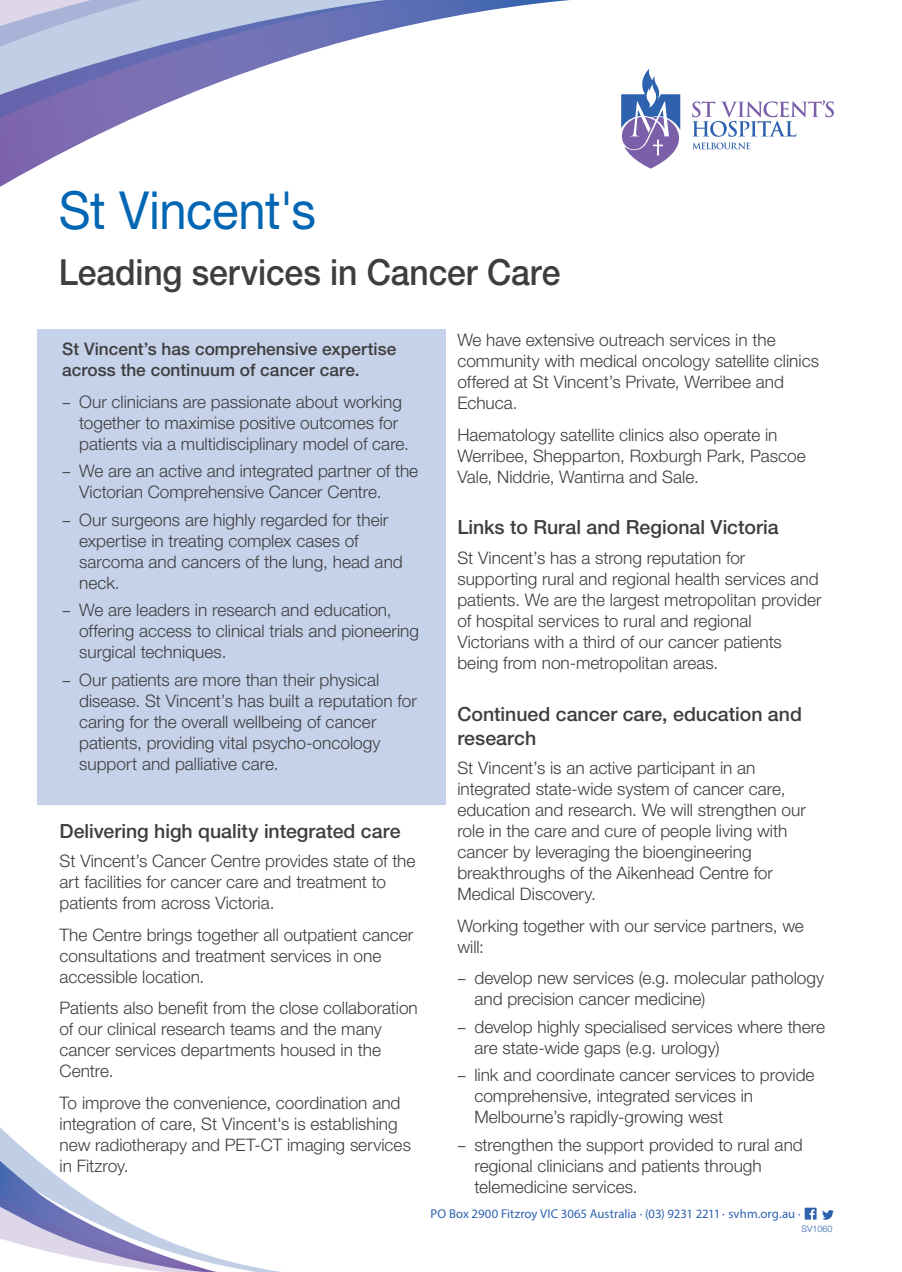
<style>
.page{position:relative;width:902px;height:1272px;background:#fff}
.page>*{position:absolute;margin:0;border:0;box-sizing:border-box;transform-origin:0 0}
.t1{font:52.5px "Helvetica Neue LT Std";letter-spacing:-.01em;color:#0166b3;scale:.93 1}
.t2{font:500 36px "Helvetica Neue LT Std";letter-spacing:-.005em;color:#3e3e3f;scale:.93 1}
.t3{font:500 19.5px/24px "Helvetica Neue LT Std";color:#3e3e3f}
.t4{font:300 17.25px/21px "Helvetica Neue LT Std";color:#3e3e3f}
.t5{font:500 17.25px/21px "Helvetica Neue LT Std";color:#3e3e3f}
.t6{font:12.75px "Myriad Pro";letter-spacing:.005em;color:#2e61ae}
.t7{font:300 9px "Helvetica Neue LT Std";color:#2e61ae}
.s1{font-family:"Myriad Pro";font-weight:400}
</style>
<div class="page">
<svg style="left:652px;top:76px;width:181px;height:92px"></svg>
<svg style="left:804px;top:1207px;width:29px;height:12px"></svg>
<svg style="left:0;top:1127px;width:274px;height:144px"></svg>
<svg style="left:0;top:0;width:652px;height:187px"></svg>
<div style="left:38px;top:329px;width:408px;height:475px;background:#c6d2ea"></div>
<h1 class="t1" style="left:59px;top:179px;width:278px">St Vincent's</h1>
<h2 class="t2" style="left:59px;top:251px;width:541px">Leading services in Cancer Care</h2>
<p class="t5" style="left:62px;top:338px;width:335px">St Vincent’s has comprehensive expertise across the continuum of cancer care.</p>
<p class="t4" style="left:79px;top:391px;width:331px;text-indent:-17px"><span class="s1">–</span> Our clinicians are passionate about working together to maximise positive outcomes for patients via a multidisciplinary model of care.</p>
<p class="t4" style="left:79px;top:460px;width:340px;text-indent:-17px"><span class="s1">–</span> We are an active and integrated partner of the<br>Victorian Comprehensive Cancer Centre.</p>
<p class="t4" style="left:79px;top:509px;width:325px;text-indent:-17px"><span class="s1">–</span> Our surgeons are highly regarded for their expertise in treating complex cases of sarcoma and cancers of the lung, head and neck.</p>
<p class="t4" style="left:79px;top:599px;width:341px;text-indent:-17px"><span class="s1">–</span> We are leaders in research and education, offering access to clinical trials and pioneering surgical techniques.</p>
<p class="t4" style="left:79px;top:668px;width:339px;text-indent:-17px"><span class="s1">–</span> Our patients are more than their physical disease. St Vincent’s has built a reputation for caring for the overall wellbeing of cancer patients, providing vital psycho-oncology support and palliative care.</p>
<p class="t3" style="left:60px;top:818px;width:342px">Delivering high quality integrated care</p>
<p class="t4" style="left:60px;top:850px;width:357px">St Vincent’s Cancer Centre provides state of the art facilities for cancer care and treatment to patients from across Victoria.</p>
<p class="t4" style="left:60px;top:923px;width:355px">The Centre brings together all outpatient cancer consultations and treatment services in one accessible location.</p>
<p class="t4" style="left:60px;top:997px;width:360px">Patients also benefit from the close collaboration of our clinical research teams and the many cancer services departments housed in the Centre.</p>
<p class="t4" style="left:60px;top:1091px;width:353px">To improve the convenience, coordination and integration of care, St Vincent's is establishing new radiotherapy and PET-CT imaging services in Fitzroy.</p>
<p class="t4" style="left:457px;top:329px;width:363px">We have extensive outreach services in the community with medical oncology satellite clinics offered at St Vincent’s Private, Werribee and Echuca.</p>
<p class="t4" style="left:457px;top:423px;width:350px">Haematology satellite clinics also operate in<br>Werribee, Shepparton, Roxburgh Park, Pascoe<br>Vale, Niddrie, Wantirna and Sale.</p>
<p class="t3" style="left:457px;top:515px;width:323px">Links to Rural and Regional Victoria</p>
<p class="t4" style="left:457px;top:547px;width:365px">St Vincent’s has a strong reputation for supporting rural and regional health services and patients. We are the largest metropolitan provider of hospital services to rural and regional Victorians with a third of our cancer patients being from non-metropolitan areas.</p>
<p class="t3" style="left:457px;top:701px;width:346px">Continued cancer care, education and research</p>
<p class="t4" style="left:457px;top:757px;width:350px">St Vincent’s is an active participant in an integrated state-wide system of cancer care, education and research. We will strengthen our role in the care and cure of people living with cancer by leveraging the bioengineering breakthroughs of the Aikenhead Centre for Medical Discovery.</p>
<p class="t4" style="left:457px;top:914px;width:348px">Working together with our service partners, we will:</p>
<p class="t4" style="left:474px;top:967px;width:351px;text-indent:-17px"><span class="s1">–</span> develop new services (e.g. molecular pathology and precision cancer medicine)</p>
<p class="t4" style="left:474px;top:1015px;width:352px;text-indent:-17px"><span class="s1">–</span> develop highly specialised services where there are state-wide gaps (e.g. urology)</p>
<p class="t4" style="left:474px;top:1064px;width:341px;text-indent:-17px"><span class="s1">–</span> link and coordinate cancer services to provide comprehensive, integrated services in<br>Melbourne’s rapidly-growing west</p>
<p class="t4" style="left:474px;top:1133px;width:330px;text-indent:-17px"><span class="s1">–</span> strengthen the support provided to rural and regional clinicians and patients through telemedicine services.</p>
<p class="t6" style="left:430px;top:1205px;width:372px">PO Box 2900 Fitzroy VIC 3065 Australia · (03) 9231 2211 · svhm.org.au ·</p>
<p class="t7" style="left:801px;top:1223px;width:33px">SV1060</p>
</div>
